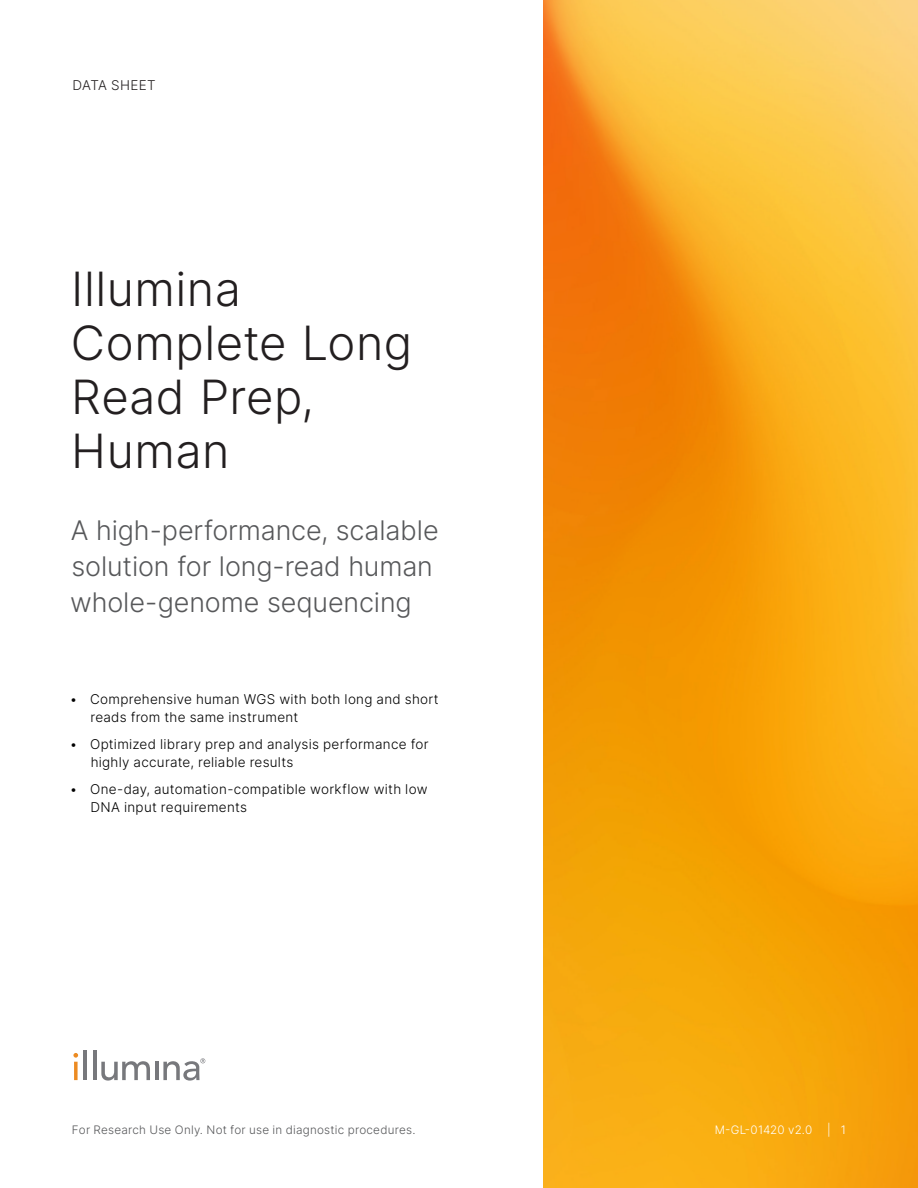
<style>
.page{position:relative;width:918px;height:1188px;background:#fff}
.page>*{position:absolute;margin:0;border:0;box-sizing:border-box;transform-origin:0 0}
.Title{font:47.25px/54px "Inter";letter-spacing:.01em;color:#231f20}
.Subtitle{font:27px/36px "Inter";letter-spacing:-.005em;color:#57585a}
.t1{font:13.5px/18px "Inter";letter-spacing:.02em;color:#000}
.zz_Document_Type___Segment{font:13.5px "Inter";letter-spacing:.015em;color:#231f20}
.zz_For_Research_Only{font:11.7px "Inter";letter-spacing:.02em;color:#57585a}
.zz_Pub_Number{font:11.7px "Inter";letter-spacing:.01em;color:#fff}
</style>
<div class="page">
<img style="left:543px;top:0;width:375px;height:1188px">
<svg style="left:74px;top:1062px;width:4px;height:18px"></svg>
<hr style="left:83px;top:1051px;width:4px;height:29px;background:#77787c">
<hr style="left:93px;top:1051px;width:3px;height:29px;background:#77787c">
<svg style="left:101px;top:1061px;width:49px;height:20px"></svg>
<hr style="left:155px;top:1062px;width:3px;height:18px;background:#77787c">
<svg style="left:73px;top:1053px;width:5px;height:5px"></svg>
<svg style="left:163px;top:1058px;width:42px;height:23px"></svg>
<p class="zz_Document_Type___Segment" style="left:73px;top:75px;width:85px">DATA SHEET</p>
<p class="Title" style="left:71px;top:261px;width:343px">Illumina<br>Complete Long<br>Read Prep,<br>Human</p>
<p class="Subtitle" style="left:70px;top:512px;width:370px">A high-performance, scalable solution for long-read human whole-genome sequencing</p>
<p class="t1" style="left:90px;top:690px;width:350px;text-indent:-21px">• Comprehensive human WGS with both long and short reads from the same instrument</p>
<p class="t1" style="left:91px;top:735px;width:339px;text-indent:-21px">• Optimized library prep and analysis performance for highly accurate, reliable results</p>
<p class="t1" style="left:91px;top:780px;width:339px;text-indent:-21px">• One-day, automation-compatible workflow with low<br>DNA input requirements</p>
<p class="zz_For_Research_Only" style="left:72px;top:1121px;width:345px">For Research Use Only. Not for use in diagnostic procedures.</p>
<p class="zz_Pub_Number" style="left:715px;top:1121px;width:99px">M-GL-01420 v2.0</p>
<p class="zz_Pub_Number" style="left:827px;top:1121px;width:20px">| 1</p>
</div>
